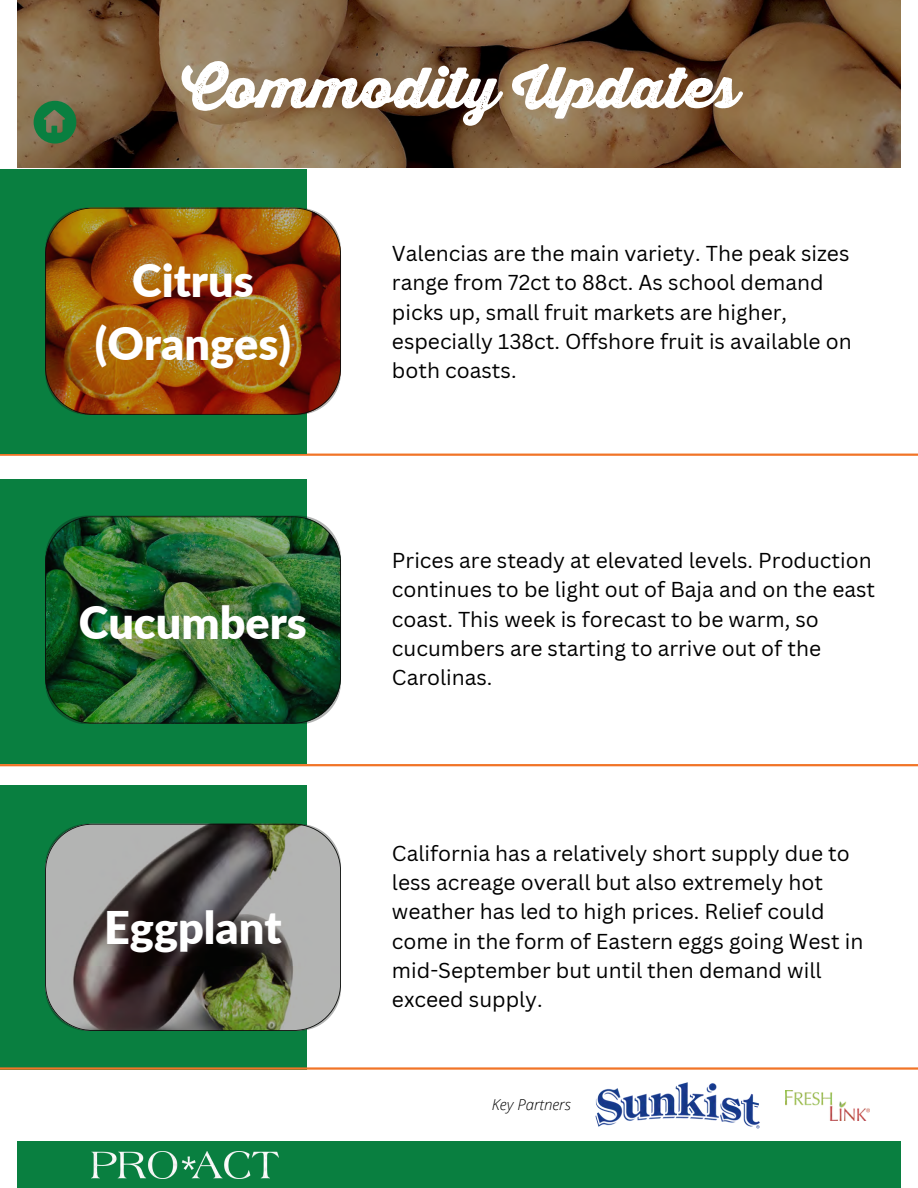
<style>
.page{position:relative;width:918px;height:1188px;background:#fff}
.page>*{position:absolute;margin:0;border:0;box-sizing:border-box;transform-origin:0 0}
.t1{font:55.65px "Thirsty Rough Blk";color:#fff}
.t2{font:900 45px "Lato";color:#fff}
.t3{font:21px/29.2px "Canva Sans";color:#000}
.t4{font:italic 300 15px "Open Sans";color:#000}
</style>
<div class="page">
<hr style="left:0;top:454px;width:918px;height:2px;background:#f17427">
<div style="left:0;top:479px;width:307px;height:285px;background:#097f40"></div>
<hr style="left:0;top:764px;width:918px;height:2px;background:#f17427">
<img style="left:45px;top:516px;width:296px;height:208px">
<div style="left:0;top:785px;width:307px;height:285px;background:#097f40"></div>
<svg style="left:45px;top:824px;width:296px;height:207px;background:#707069"></svg>
<hr style="left:0;top:1067px;width:918px;height:3px;background:#f17427">
<div style="left:0;top:169px;width:307px;height:285px;background:#097f40"></div>
<svg style="left:45px;top:208px;width:296px;height:207px;background:#964e0f"></svg>
<div style="left:17px;top:1141px;width:884px;height:47px;background:#097f40"></div>
<img style="left:92px;top:1151px;width:187px;height:27px">
<img style="left:595px;top:1082px;width:165px;height:47px">
<img style="left:786px;top:1090px;width:84px;height:31px">
<svg style="left:17px;top:0;width:884px;height:168px;background:#785b3d"></svg>
<svg style="left:34px;top:101px;width:42px;height:43px;background:#387947"></svg>
<p class="t1" style="left:181px;top:52px;width:558px">Commodity Updates</p>
<p class="t2" style="left:132px;top:252px;width:123px">Citrus</p>
<p class="t2" style="left:95px;top:315px;width:198px">(Oranges)</p>
<p class="t2" style="left:79px;top:594px;width:230px">Cucumbers</p>
<p class="t2" style="left:104px;top:900px;width:179px">Eggplant</p>
<p class="t3" style="left:392px;top:238px;width:461px">Valencias are the main variety. The peak sizes range from 72ct to 88ct. As school demand picks up, small fruit markets are higher, especially 138ct. Offshore fruit is available on both coasts.</p>
<p class="t3" style="left:392px;top:545px;width:485px">Prices are steady at elevated levels. Production continues to be light out of Baja and on the east coast. This week is forecast to be warm, so cucumbers are starting to arrive out of the Carolinas.</p>
<p class="t3" style="left:392px;top:838px;width:473px">California has a relatively short supply due to less acreage overall but also extremely hot weather has led to high prices. Relief could come in the form of Eastern eggs going West in mid-September but until then demand will exceed supply.</p>
<p class="t4" style="left:492px;top:1094px;width:81px">Key Partners</p>
</div>
